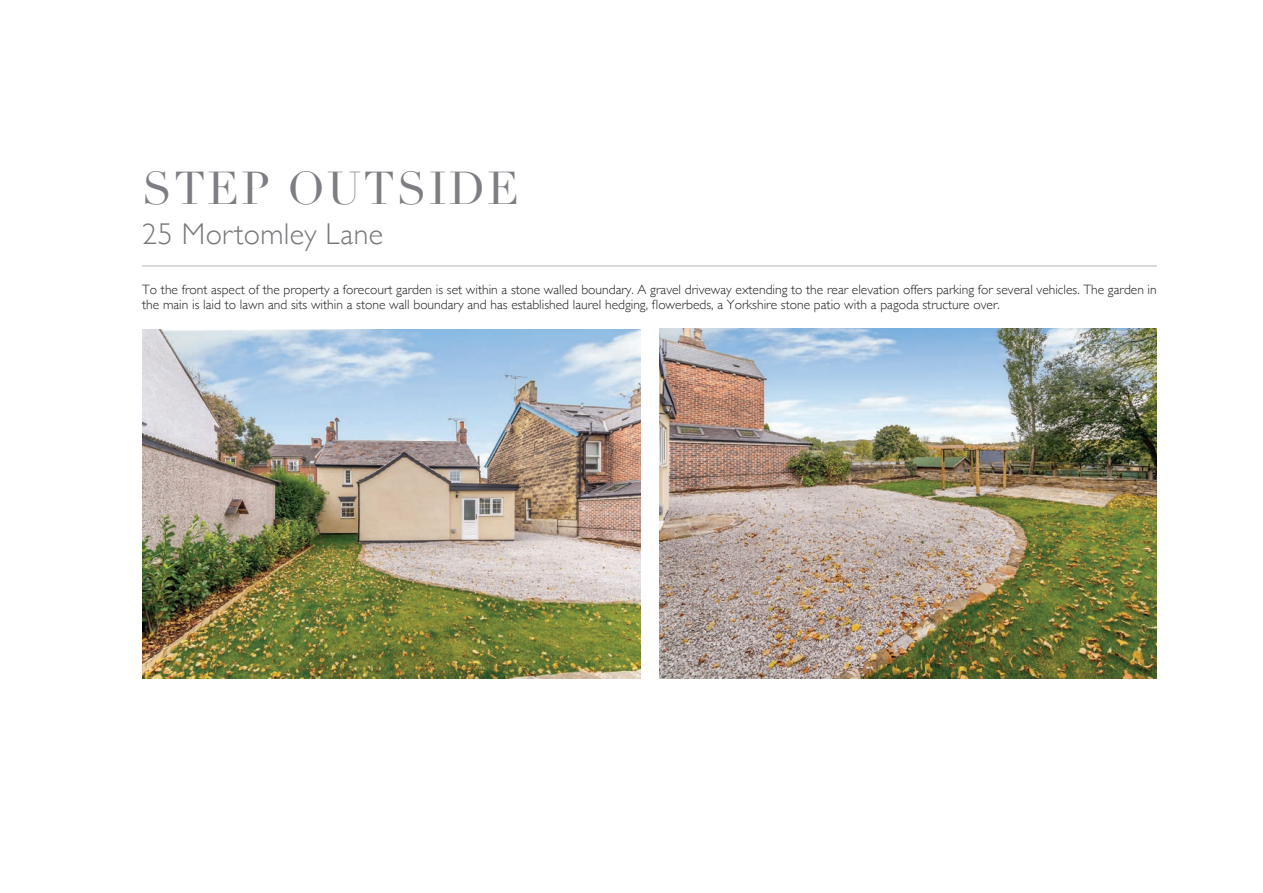
<style>
.page{position:relative;width:1263px;height:893px;background:#fff}
.page>*{position:absolute;margin:0;border:0;box-sizing:border-box;transform-origin:0 0}
.t1{font:45px "Didot";letter-spacing:.05em;color:#7c7e83}
.Heading{font:300 30px "Gill Sans";letter-spacing:.01em;color:#76787b}
.t2{font:300 13.5px/15px "Gill Sans";color:#231f20}
</style>
<div class="page">
<img style="left:659px;top:328px;width:498px;height:350px">
<img style="left:142px;top:330px;width:498px;height:348px">
<hr style="left:142px;top:266px;width:1015px;height:1px;background:#b4b5b8">
<p class="t1" style="left:142px;top:161px;width:379px">STEP OUTSIDE</p>
<p class="Heading" style="left:142px;top:211px;width:242px">25 Mortomley Lane</p>
<p class="t2" style="left:142px;top:282px;width:1016px">To the front aspect of the property a forecourt garden is set within a stone walled boundary. A gravel driveway extending to the rear elevation offers parking for several vehicles. The garden in the main is laid to lawn and sits within a stone wall boundary and has established laurel hedging, flowerbeds, a Yorkshire stone patio with a pagoda structure over.</p>
</div>
